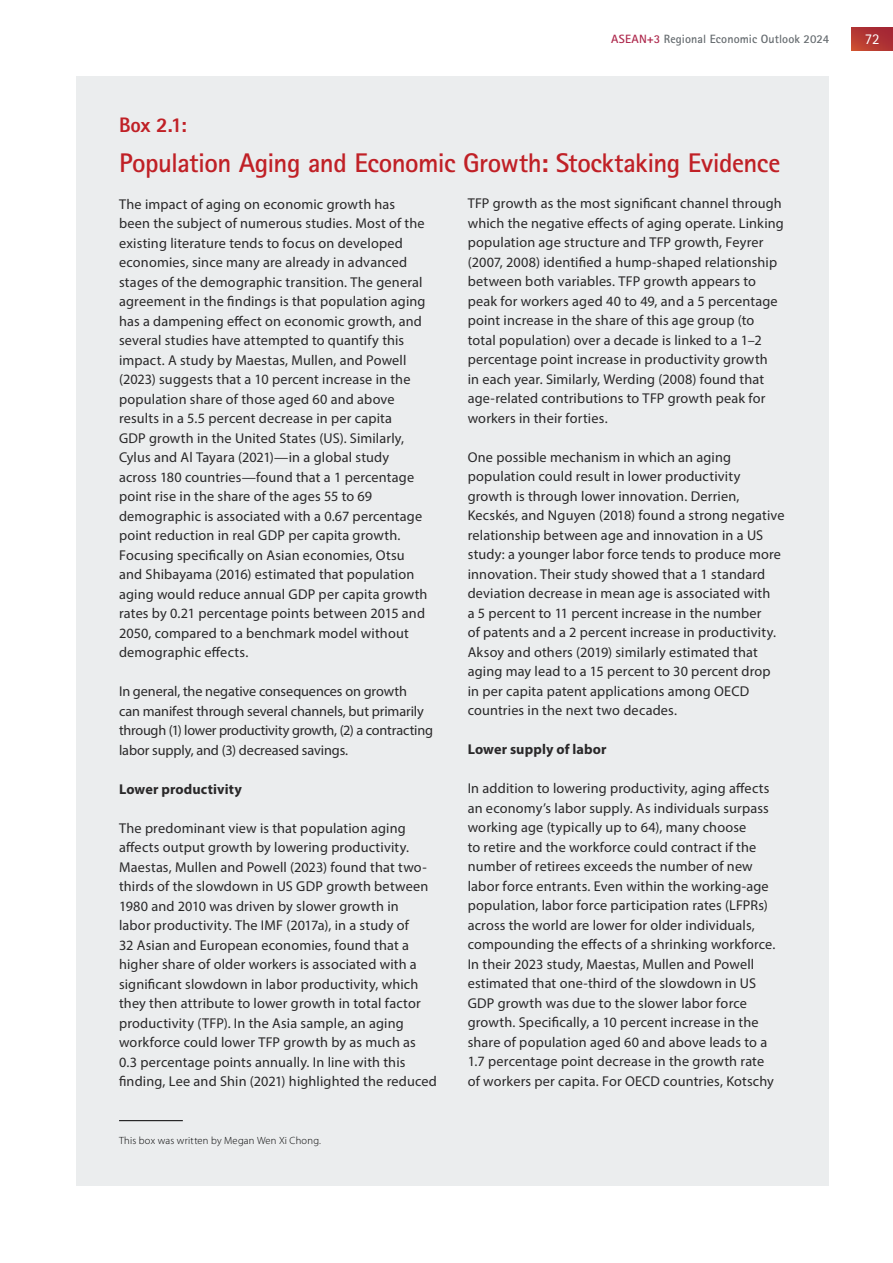
<style>
.page{position:relative;width:893px;height:1263px;background:#fff}
.page>*{position:absolute;margin:0;border:0;box-sizing:border-box;transform-origin:0 0}
.t1{font:700 27px "Rotis Sans Serif Std";letter-spacing:-.02em;color:#c02026}
.t2{font:800 21px "Rotis Sans Serif Std";color:#c02026}
.t3{font:15px "Rotis Sans Serif Std";color:#fff}
.t4{font:14.25px/19.5px "Myriad Pro";letter-spacing:.01em;color:#292829}
.t5{font:14.25px/19.5px "Myriad Pro";letter-spacing:-.01em;color:#292829}
.t6{font:700 14.25px "Myriad Pro";letter-spacing:.01em;color:#292829}
.t7{font:700 12px "Rotis Sans Serif Std";letter-spacing:.01em;color:#666c70}
.t8{font:300 10.5px "Myriad Pro";letter-spacing:.02em;color:#000}
.s1{color:#ae294d}
</style>
<div class="page">
<div style="left:851px;top:28px;width:42px;height:23px;background:linear-gradient(to right,#bf4332,#a62a34)"></div>
<div style="left:77px;top:77px;width:752px;height:1109px;background:#ebedee"></div>
<hr style="left:119px;top:1120px;width:64px;height:1px;background:#000">
<p class="t7" style="left:611px;top:31px;width:219px"><span class="s1">ASEAN+3</span> Regional Economic Outlook 2024</p>
<p class="t3" style="left:865px;top:30px;width:16px">72</p>
<h2 class="t2" style="left:119px;top:111px;width:69px">Box 2.1:</h2>
<h1 class="t1" style="left:119px;top:146px;width:663px">Population Aging and Economic Growth: Stocktaking Evidence</h1>
<p class="t4" style="left:119px;top:194px;width:310px">The impact of aging on economic growth has been the subject of numerous studies. Most of the existing literature tends to focus on developed economies, since many are already in advanced stages of the demographic transition. The general agreement in the findings is that population aging has a dampening effect on economic growth, and several studies have attempted to quantify this impact. A study by Maestas, Mullen, and Powell (2023) suggests that a 10 percent increase in the population share of those aged 60 and above results in a 5.5 percent decrease in per capita<br>GDP growth in the United States (US). Similarly, Cylus and Al Tayara (2021)—in a global study across 180 countries—found that a 1 percentage point rise in the share of the ages 55 to 69 demographic is associated with a 0.67 percentage point reduction in real GDP per capita growth.<br>Focusing specifically on Asian economies, Otsu and Shibayama (2016) estimated that population aging would reduce annual GDP per capita growth rates by 0.21 percentage points between 2015 and 2050, compared to a benchmark model without demographic effects.</p>
<p class="t5" style="left:119px;top:681px;width:316px">In general, the negative consequences on growth<br>can manifest through several channels, but primarily through (1) lower productivity growth, (2) a contracting labor supply, and (3) decreased savings.</p>
<p class="t6" style="left:119px;top:779px;width:124px">Lower productivity</p>
<p class="t4" style="left:119px;top:818px;width:319px">The predominant view is that population aging affects output growth by lowering productivity.<br>Maestas, Mullen and Powell (2023) found that two&shy;thirds of the slowdown in US GDP growth between 1980 and 2010 was driven by slower growth in<br>labor productivity. The IMF (2017a), in a study of<br>32 Asian and European economies, found that a higher share of older workers is associated with a significant slowdown in labor productivity, which they then attribute to lower growth in total factor productivity (TFP). In the Asia sample, an aging workforce could lower TFP growth by as much as 0.3 percentage points annually. In line with this finding, Lee and Shin (2021) highlighted the reduced</p>
<p class="t4" style="left:468px;top:194px;width:318px">TFP growth as the most significant channel through which the negative effects of aging operate. Linking population age structure and TFP growth, Feyrer (2007, 2008) identified a hump-shaped relationship between both variables. TFP growth appears to peak for workers aged 40 to 49, and a 5 percentage point increase in the share of this age group (to total population) over a decade is linked to a 1–2 percentage point increase in productivity growth<br>in each year. Similarly, Werding (2008) found that age-related contributions to TFP growth peak for workers in their forties.</p>
<p class="t4" style="left:468px;top:447px;width:318px">One possible mechanism in which an aging population could result in lower productivity growth is through lower innovation. Derrien, Kecskés, and Nguyen (2018) found a strong negative relationship between age and innovation in a US study: a younger labor force tends to produce more innovation. Their study showed that a 1 standard deviation decrease in mean age is associated with<br>a 5 percent to 11 percent increase in the number<br>of patents and a 2 percent increase in productivity.<br>Aksoy and others (2019) similarly estimated that aging may lead to a 15 percent to 30 percent drop in per capita patent applications among OECD countries in the next two decades.</p>
<p class="t6" style="left:468px;top:740px;width:140px">Lower supply of labor</p>
<p class="t4" style="left:468px;top:778px;width:309px">In addition to lowering productivity, aging affects an economy’s labor supply. As individuals surpass working age (typically up to 64), many choose<br>to retire and the workforce could contract if the number of retirees exceeds the number of new labor force entrants. Even within the working-age population, labor force participation rates (LFPRs) across the world are lower for older individuals, compounding the effects of a shrinking workforce.<br>In their 2023 study, Maestas, Mullen and Powell estimated that one-third of the slowdown in US GDP growth was due to the slower labor force growth. Specifically, a 10 percent increase in the share of population aged 60 and above leads to a 1.7 percentage point decrease in the growth rate of workers per capita. For OECD countries, Kotschy</p>
<p class="t8" style="left:119px;top:1135px;width:204px">This box was written by Megan Wen Xi Chong.</p>
</div>
